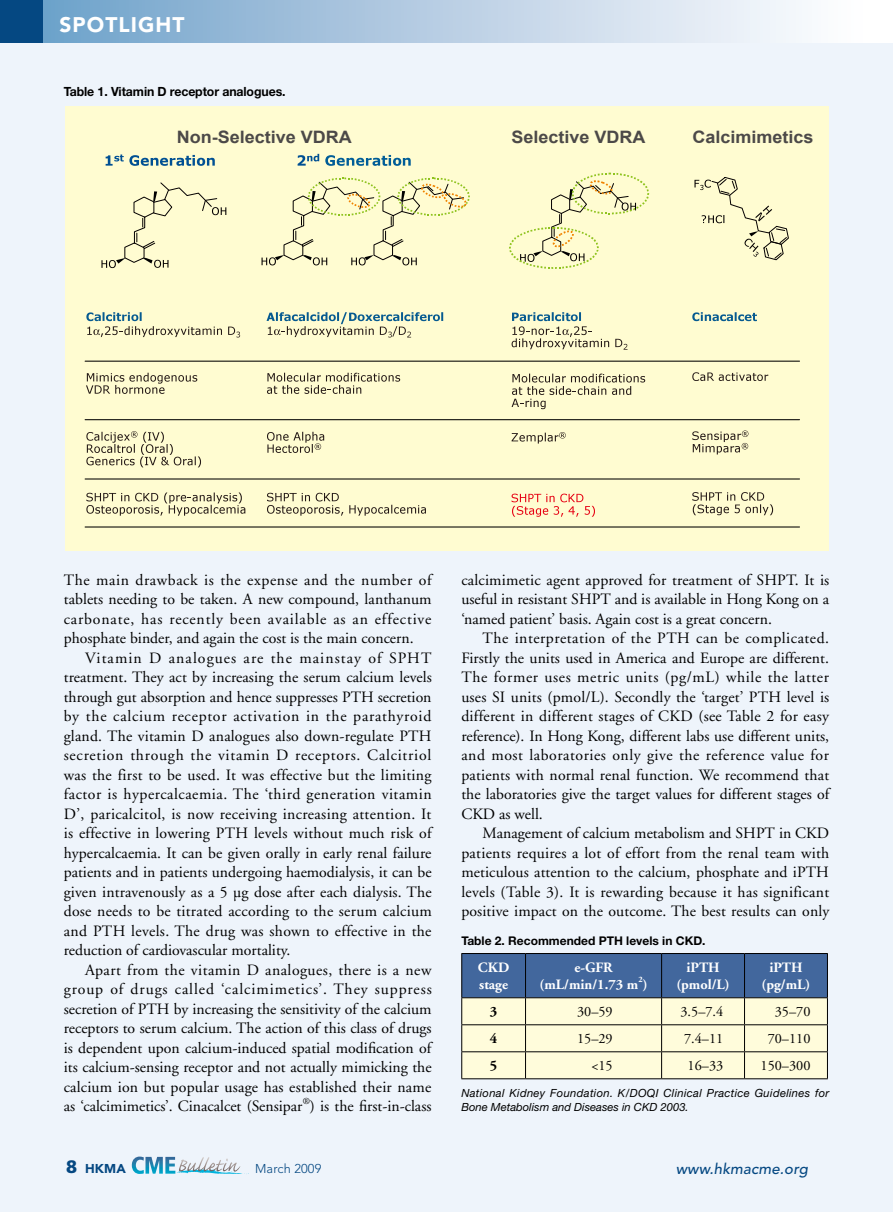
<style>
.page{position:relative;width:893px;height:1212px;background:#fff}
.page>*{position:absolute;margin:0;border:0;box-sizing:border-box;transform-origin:0 0}
.t1{font:900 21px "Avenir LT Std";letter-spacing:.05em;color:#fff}
.t2{font:700 17.1px "Arial";color:#4c4948;scale:1.05 1}
.t3{font:15.75px/19.5px "Adobe Garamond";color:#000;text-align:justify}
.t4{font:italic 500 15px "Avenir LT Std";letter-spacing:.01em;color:#054882}
.t5{font:700 14.25px/17.2px "Adobe Garamond";color:#fff;text-align:center}
.t6{font:14.25px "Adobe Garamond";color:#000}
.t7{font:700 14.25px "Adobe Garamond";color:#000}
.t8{font:700 12.75px "Helvetica Neue LT Std";letter-spacing:-.01em;color:#000}
.t9{font:300 12.75px "Avenir LT Std";letter-spacing:.01em;color:#054882}
.t10{font:900 12.75px "Avenir LT Std";color:#054882}
.t11{font:700 12px "Helvetica Neue LT Std";color:#000}
.t12{font:italic 11.25px/13.5px "Helvetica Neue LT Std";letter-spacing:.03em;color:#000}
.t13{font:9.15px "Adobe Garamond";color:#000}
.t14{font:700 8.25px "Adobe Garamond";color:#fff}
.s1{font-family:"Frutiger LT Std";font-size:18px}
</style>
<div class="page">
<div style="left:0;top:24px;width:893px;height:1188px;background:#eef4fb"></div>
<div style="left:43px;top:0;width:850px;height:43px;background:linear-gradient(to right,#71a1ca,#fff)"></div>
<div style="left:0;top:0;width:43px;height:43px;background:#054882"></div>
<svg style="left:132px;top:1156px;width:117px;height:18px"></svg>
<svg style="left:461px;top:954px;width:367px;height:125px;background:#b5c0be"></svg>
<hr style="left:744px;top:1078px;width:84px;height:1px;background:#000">
<hr style="left:461px;top:953px;width:64px;height:1px;background:#000">
<hr style="left:461px;top:954px;width:1px;height:43px;background:#000">
<hr style="left:461px;top:997px;width:64px;height:1px;background:#000">
<hr style="left:525px;top:953px;width:137px;height:1px;background:#000">
<hr style="left:525px;top:954px;width:1px;height:43px;background:#000">
<hr style="left:525px;top:997px;width:137px;height:1px;background:#000">
<hr style="left:662px;top:953px;width:82px;height:1px;background:#000">
<hr style="left:661px;top:954px;width:1px;height:43px;background:#000">
<hr style="left:662px;top:997px;width:82px;height:1px;background:#000">
<hr style="left:744px;top:953px;width:84px;height:1px;background:#000">
<hr style="left:744px;top:954px;width:1px;height:43px;background:#000">
<hr style="left:827px;top:954px;width:1px;height:43px;background:#000">
<hr style="left:744px;top:997px;width:84px;height:1px;background:#000">
<div style="left:65px;top:106px;width:763px;height:445px;background:#fffcd1"></div>
<svg style="left:106px;top:154px;width:109px;height:12px"></svg>
<svg style="left:298px;top:154px;width:21px;height:12px"></svg>
<svg style="left:325px;top:155px;width:86px;height:11px"></svg>
<svg style="left:86px;top:312px;width:136px;height:25px"></svg>
<svg style="left:228px;top:327px;width:12px;height:10px"></svg>
<svg style="left:86px;top:373px;width:111px;height:21px"></svg>
<svg style="left:86px;top:431px;width:115px;height:36px"></svg>
<svg style="left:86px;top:492px;width:159px;height:24px"></svg>
<svg style="left:267px;top:312px;width:176px;height:25px"></svg>
<svg style="left:267px;top:373px;width:133px;height:21px"></svg>
<svg style="left:267px;top:432px;width:57px;height:21px"></svg>
<svg style="left:267px;top:493px;width:76px;height:23px"></svg>
<svg style="left:349px;top:505px;width:77px;height:11px"></svg>
<svg style="left:512px;top:312px;width:97px;height:37px"></svg>
<svg style="left:615px;top:339px;width:12px;height:11px"></svg>
<svg style="left:512px;top:374px;width:133px;height:35px"></svg>
<svg style="left:512px;top:432px;width:54px;height:12px"></svg>
<svg style="left:512px;top:494px;width:83px;height:23px"></svg>
<hr style="left:85px;top:361px;width:714px;height:1px;background:#000">
<hr style="left:85px;top:419px;width:714px;height:1px;background:#000">
<hr style="left:85px;top:478px;width:714px;height:1px;background:#000">
<hr style="left:85px;top:526px;width:714px;height:1px;background:#000">
<svg style="left:692px;top:312px;width:65px;height:9px"></svg>
<svg style="left:692px;top:372px;width:76px;height:9px"></svg>
<svg style="left:692px;top:430px;width:56px;height:24px"></svg>
<svg style="left:692px;top:492px;width:81px;height:23px"></svg>
<svg style="left:101px;top:182px;width:125px;height:86px"></svg>
<svg style="left:262px;top:177px;width:208px;height:88px"></svg>
<svg style="left:694px;top:177px;width:95px;height:84px"></svg>
<svg style="left:509px;top:173px;width:140px;height:96px"></svg>
<h1 class="t1" style="left:60px;top:12px;width:127px">SPOTLIGHT</h1>
<p class="t8" style="left:64px;top:83px;width:223px">Table 1. Vitamin D receptor analogues.</p>
<p class="t2" style="left:177px;top:127px;width:168px">Non-Selective VDRA</p>
<p class="t2" style="left:512px;top:127px;width:129px">Selective VDRA</p>
<p class="t2" style="left:692px;top:127px;width:117px">Calcimimetics</p>
<p class="t3" style="left:64px;top:570px;width:369px">The main drawback is the expense and the number of tablets needing to be taken. A new compound, lanthanum carbonate, has recently been available as an effective phosphate binder, and again the cost is the main concern.</p>
<p class="t3" style="left:64px;top:648px;width:369px;text-indent:21px">Vitamin D analogues are the mainstay of SPHT treatment. They act by increasing the serum calcium levels through gut absorption and hence suppresses PTH secretion by the calcium receptor activation in the parathyroid gland. The vitamin D analogues also down-regulate PTH secretion through the vitamin D receptors. Calcitriol was the first to be used. It was effective but the limiting factor is hypercalcaemia. The ‘third generation vitamin D’, paricalcitol, is now receiving increasing attention. It is effective in lowering PTH levels without much risk of hypercalcaemia. It can be given orally in early renal failure patients and in patients undergoing haemodialysis, it can be given intravenously as a 5 μg dose after each dialysis. The dose needs to be titrated according to the serum calcium and PTH levels. The drug was shown to effective in the reduction of cardiovascular mortality.</p>
<p class="t3" style="left:64px;top:960px;width:369px;text-indent:21px">Apart from the vitamin D analogues, there is a new group of drugs called ‘calcimimetics’. They suppress secretion of PTH by increasing the sensitivity of the calcium receptors to serum calcium. The action of this class of drugs is dependent upon calcium-induced spatial modification of its calcium-sensing receptor and not actually mimicking the calcium ion but popular usage has established their name as ‘calcimimetics’. Cinacalcet (Sensipar</p>
<p class="t13" style="left:303px;top:1096px;width:9px">®</p>
<p class="t3" style="left:310px;top:1097px;width:123px">) is the first-in-class</p>
<p class="t3" style="left:461px;top:570px;width:369px">calcimimetic agent approved for treatment of SHPT. It is useful in resistant SHPT and is available in Hong Kong on a ‘named patient’ basis. Again cost is a great concern.</p>
<p class="t3" style="left:461px;top:629px;width:369px;text-indent:21px">The interpretation of the PTH can be complicated.<br>Firstly the units used in America and Europe are different.<br>The former uses metric units (pg/mL) while the latter uses SI units (pmol/L). Secondly the ‘target’ PTH level is different in different stages of CKD (see Table 2 for easy reference). In Hong Kong, different labs use different units, and most laboratories only give the reference value for patients with normal renal function. We recommend that the laboratories give the target values for different stages of CKD as well.</p>
<p class="t3" style="left:461px;top:824px;width:369px;text-indent:21px">Management of calcium metabolism and SHPT in CKD patients requires a lot of effort from the renal team with meticulous attention to the calcium, phosphate and iPTH levels (Table 3). It is rewarding because it has significant positive impact on the outcome. The best results can only</p>
<p class="t11" style="left:461px;top:933px;width:246px">Table 2. Recommended PTH levels in CKD.</p>
<p class="t5" style="left:478px;top:959px;width:33px;text-align:left">CKD stage</p>
<p class="t5" style="left:540px;top:959px;width:110px">e-GFR (mL/min/1.73 m )</p>
<p class="t5" style="left:676px;top:959px;width:55px">iPTH (pmol/L)</p>
<p class="t5" style="left:761px;top:959px;width:50px">iPTH (pg/mL)</p>
<p class="t14" style="left:638px;top:975px;width:6px">2</p>
<p class="t7" style="left:490px;top:1004px;width:9px">3</p>
<p class="t6" style="left:577px;top:1004px;width:37px">30–59</p>
<p class="t6" style="left:680px;top:1004px;width:44px">3.5–7.4</p>
<p class="t6" style="left:775px;top:1004px;width:37px">35–70</p>
<p class="t7" style="left:490px;top:1031px;width:9px">4</p>
<p class="t6" style="left:577px;top:1031px;width:37px">15–29</p>
<p class="t6" style="left:684px;top:1031px;width:41px">7.4–11</p>
<p class="t6" style="left:768px;top:1031px;width:44px">70–110</p>
<p class="t7" style="left:490px;top:1058px;width:9px">5</p>
<p class="t6" style="left:591px;top:1058px;width:23px">&lt;15</p>
<p class="t6" style="left:688px;top:1058px;width:37px">16–33</p>
<p class="t6" style="left:761px;top:1058px;width:51px">150–300</p>
<p class="t12" style="left:461px;top:1086px;width:369px">National Kidney Foundation. K/DOQI Clinical Practice Guidelines for<br>Bone Metabolism and Diseases in CKD 2003.</p>
<p class="t10" style="left:66px;top:1161px;width:61px"><span class="s1">8</span> HKMA</p>
<p class="t9" style="left:255px;top:1161px;width:68px">March 2009</p>
<p class="t4" style="left:676px;top:1160px;width:134px">www.hkmacme.org</p>
</div>
